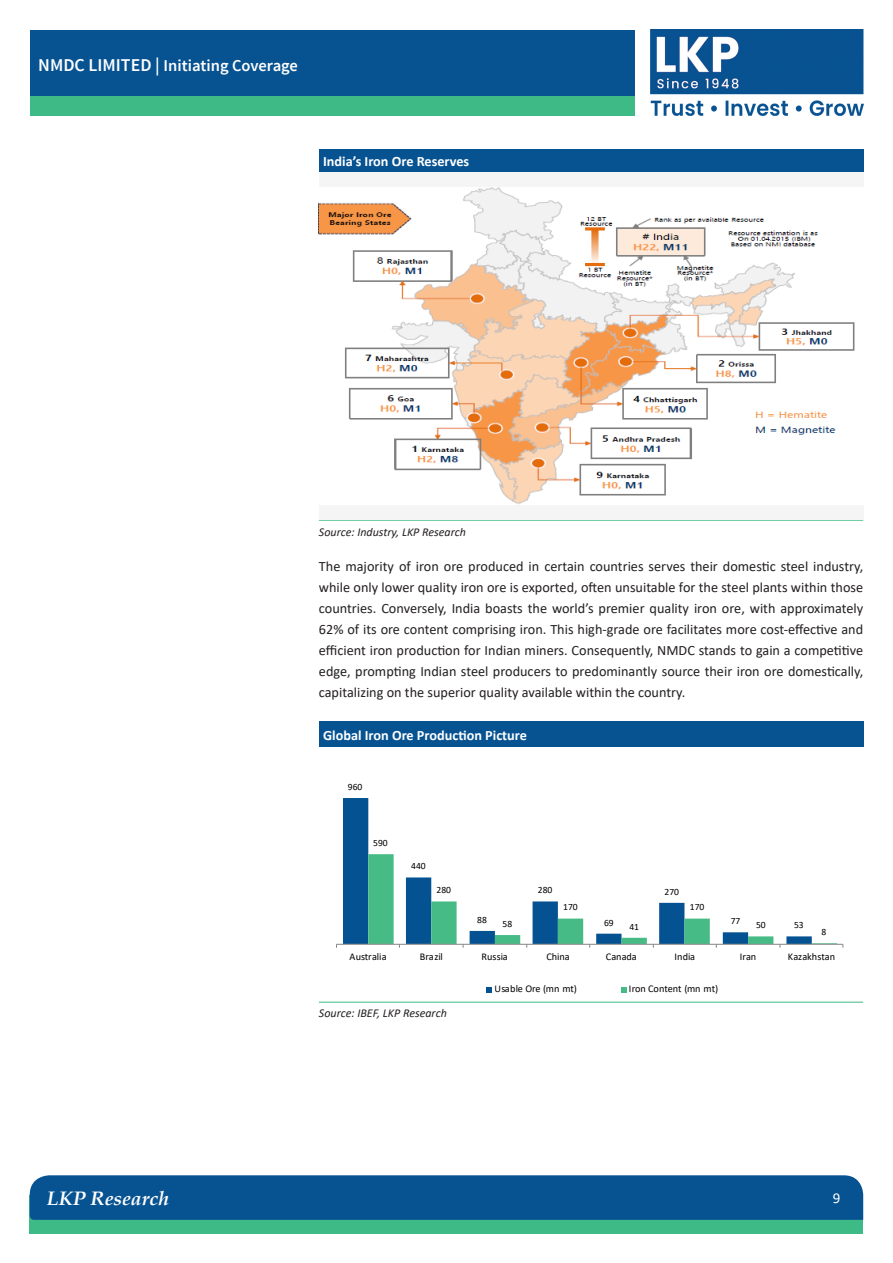
<style>
.page{position:relative;width:893px;height:1263px;background:#fff}
.page>*{position:absolute;margin:0;border:0;box-sizing:border-box;transform-origin:0 0}
.t1{font:italic 700 19.5px "Book Antiqua";color:#fff}
.t2{font:600 16.5px "Source Sans Pro";color:#fff}
.t3{font:15px "Calibri";color:#fff}
.Paragraph{font:14.25px/21px "Calibri";color:#231f20;text-align:justify}
.Table_Head_white{font:700 14.25px "Calibri";color:#fff}
.Source{font:italic 12px "Calibri";color:#231f20}
.t4{font:10.35px "Calibri";color:#000}
.t5{font:9.6px "Calibri";letter-spacing:-.005em;color:#000}
.s1{font-size:18px}
</style>
<div class="page">
<img style="left:651px;top:30px;width:212px;height:85px">
<div style="left:30px;top:85px;width:605px;height:30px;background:#3dba85"></div>
<div style="left:30px;top:30px;width:605px;height:66px;background:#075392"></div>
<div style="left:30px;top:1195px;width:833px;height:38px;background:#3dba85"></div>
<div style="left:30px;top:1175px;width:833px;height:45px;background:#075392"></div>
<div style="left:319px;top:149px;width:544px;height:23px;background:#075392"></div>
<hr style="left:319px;top:520px;width:544px;height:1px;background:#3dba85">
<div style="left:319px;top:172px;width:544px;height:348px;background:#f5f5f5"></div>
<img style="left:319px;top:187px;width:536px;height:317px">
<div style="left:319px;top:721px;width:544px;height:26px;background:#075392"></div>
<hr style="left:319px;top:1002px;width:544px;height:1px;background:#3dba85">
<div style="left:343px;top:798px;width:26px;height:146px;background:#045291"></div>
<hr style="left:336px;top:944px;width:507px;height:1px;background:#868686">
<svg style="left:368px;top:854px;width:469px;height:94px"></svg>
<svg style="left:487px;top:987px;width:5px;height:5px"></svg>
<svg style="left:621px;top:987px;width:5px;height:5px"></svg>
<p class="t2" style="left:38px;top:55px;width:261px"><span class="s1">NMDC LIMITED |</span> Initiating Coverage</p>
<p class="Table_Head_white" style="left:323px;top:151px;width:148px">India’s Iron Ore Reserves</p>
<p class="Source" style="left:319px;top:523px;width:149px">Source: Industry, LKP Research</p>
<p class="Paragraph" style="left:319px;top:555px;width:546px">The majority of iron ore produced in certain countries serves their domestic steel industry, while only lower quality iron ore is exported, often unsuitable for the steel plants within those countries. Conversely, India boasts the world’s premier quality iron ore, with approximately 62% of its ore content comprising iron. This high-grade ore facilitates more cost-effective and efficient iron production for Indian miners. Consequently, NMDC stands to gain a competitive edge, prompting Indian steel producers to predominantly source their iron ore domestically, capitalizing on the superior quality available within the country.</p>
<p class="Table_Head_white" style="left:323px;top:725px;width:205px">Global Iron Ore Production Picture</p>
<p class="t5" style="left:348px;top:780px;width:16px">960</p>
<p class="t5" style="left:373px;top:836px;width:16px">590</p>
<p class="t5" style="left:411px;top:859px;width:16px">440</p>
<p class="t5" style="left:437px;top:884px;width:16px">280</p>
<p class="t5" style="left:477px;top:913px;width:11px">88</p>
<p class="t5" style="left:503px;top:917px;width:11px">58</p>
<p class="t5" style="left:538px;top:884px;width:16px">280</p>
<p class="t5" style="left:563px;top:900px;width:16px">170</p>
<p class="t5" style="left:604px;top:916px;width:11px">69</p>
<p class="t5" style="left:629px;top:920px;width:11px">41</p>
<p class="t5" style="left:665px;top:885px;width:16px">270</p>
<p class="t5" style="left:690px;top:900px;width:16px">170</p>
<p class="t5" style="left:731px;top:914px;width:11px">77</p>
<p class="t5" style="left:756px;top:918px;width:11px">50</p>
<p class="t5" style="left:794px;top:918px;width:11px">53</p>
<p class="t5" style="left:821px;top:925px;width:6px">8</p>
<p class="t4" style="left:350px;top:950px;width:39px">Australia</p>
<p class="t4" style="left:420px;top:950px;width:24px">Brazil</p>
<p class="t4" style="left:482px;top:950px;width:28px">Russia</p>
<p class="t4" style="left:546px;top:950px;width:25px">China</p>
<p class="t4" style="left:606px;top:950px;width:32px">Canada</p>
<p class="t4" style="left:674px;top:950px;width:22px">India</p>
<p class="t4" style="left:740px;top:950px;width:18px">Iran</p>
<p class="t4" style="left:788px;top:950px;width:49px">Kazakhstan</p>
<p class="t4" style="left:495px;top:982px;width:84px">Usable Ore (mn mt)</p>
<p class="t4" style="left:629px;top:982px;width:91px">Iron Content (mn mt)</p>
<p class="Source" style="left:319px;top:1005px;width:129px">Source: IBEF, LKP Research</p>
<h1 class="t1" style="left:47px;top:1184px;width:123px">LKP Research</h1>
<p class="t3" style="left:833px;top:1188px;width:9px">9</p>
</div>
